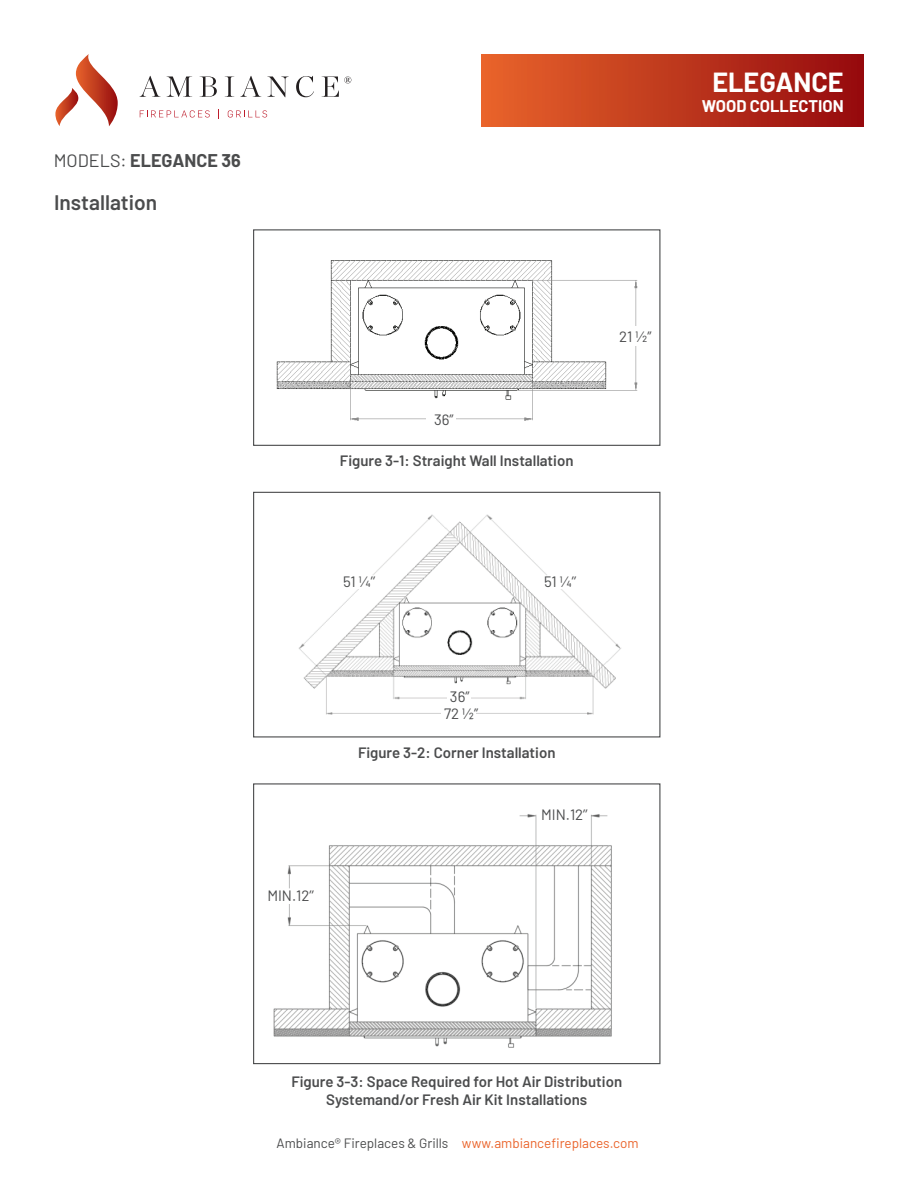
<style>
.page{position:relative;width:918px;height:1188px;background:#fff}
.page>*{position:absolute;margin:0;border:0;box-sizing:border-box;transform-origin:0 0}
.t1{font:700 27px "Barlow";color:#fff}
.t2{font:600 21px "Barlow";color:#4b4c4d}
.t3{font:700 18px "Barlow";color:#4b4c4d}
.t4{font:700 16.5px "Barlow";color:#fff}
.t5{font:600 15px/18px "Barlow";color:#4b4c4d;text-align:center}
.t6{font:15px/16.6px "Barlow";color:#4b4c4d;text-align:center}
.t7{font:13.5px "Barlow";color:#4b4c4d}
.s1{font-weight:400}
.s2{color:#ea642b}
</style>
<div class="page">
<svg style="left:55px;top:54px;width:63px;height:72px"></svg>
<svg style="left:139px;top:76px;width:22px;height:21px"></svg>
<svg style="left:167px;top:77px;width:25px;height:20px"></svg>
<svg style="left:200px;top:77px;width:17px;height:20px"></svg>
<svg style="left:225px;top:77px;width:9px;height:20px"></svg>
<svg style="left:240px;top:76px;width:21px;height:21px"></svg>
<svg style="left:267px;top:77px;width:20px;height:20px"></svg>
<svg style="left:296px;top:76px;width:18px;height:21px"></svg>
<svg style="left:140px;top:110px;width:70px;height:8px"></svg>
<svg style="left:228px;top:110px;width:39px;height:8px"></svg>
<svg style="left:322px;top:76px;width:29px;height:21px"></svg>
<div style="left:482px;top:54px;width:382px;height:72px;background:linear-gradient(to right,#e8652b,#950a0e)"></div>
<img style="left:298px;top:514px;width:323px;height:206px">
<div style="left:353px;top:577px;width:31px;height:12px;background:#fff"></div>
<div style="left:541px;top:577px;width:31px;height:12px;background:#fff"></div>
<div style="left:447px;top:693px;width:23px;height:11px;background:#fff"></div>
<div style="left:441px;top:707px;width:35px;height:12px;background:#fff"></div>
<div style="left:253px;top:492px;width:407px;height:245px;border:1px solid #4b4c4d"></div>
<img style="left:273px;top:814px;width:339px;height:234px">
<div style="left:538px;top:799px;width:50px;height:28px;background:#fff"></div>
<div style="left:258px;top:889px;width:62px;height:15px;background:#fff"></div>
<div style="left:253px;top:783px;width:407px;height:281px;border:1px solid #4b4c4d"></div>
<img style="left:276px;top:260px;width:362px;height:161px">
<div style="left:616px;top:328px;width:37px;height:18px;background:#fff"></div>
<div style="left:427px;top:411px;width:29px;height:18px;background:#fff"></div>
<div style="left:253px;top:229px;width:407px;height:217px;border:1px solid #4b4c4d"></div>
<p class="t3" style="left:54px;top:147px;width:189px"><span class="s1">MODELS:</span> ELEGANCE 36</p>
<h2 class="t2" style="left:54px;top:187px;width:105px">Installation</h2>
<p class="t6" style="left:434px;top:410px;width:21px">36’’</p>
<p class="t5" style="left:340px;top:451px;width:235px">Figure 3-1: Straight Wall Installation</p>
<p class="t6" style="left:619px;top:327px;width:34px">21 ½’’</p>
<p class="t6" style="left:343px;top:573px;width:33px">51 ¼’’</p>
<p class="t6" style="left:544px;top:573px;width:33px">51 ¼’’</p>
<p class="t6" style="left:267px;top:886px;width:48px">MIN.12’’</p>
<p class="t6" style="left:444px;top:687px;width:36px">36’’<br>72 ½’’</p>
<p class="t5" style="left:358px;top:743px;width:199px">Figure 3-2: Corner Installation</p>
<p class="t6" style="left:541px;top:805px;width:48px">MIN.12’’</p>
<h1 class="t1" style="left:712px;top:63px;width:133px">ELEGANCE</h1>
<p class="t4" style="left:702px;top:94px;width:143px">WOOD COLLECTION</p>
<p class="t5" style="left:291px;top:1072px;width:332px">Figure 3-3: Space Required for Hot Air Distribution<br>Systemand/or Fresh Air Kit Installations</p>
<p class="t7" style="left:277px;top:1133px;width:364px">Ambiance® Fireplaces &amp; Grills <span class="s2">www.ambiancefireplaces.com</span></p>
</div>
